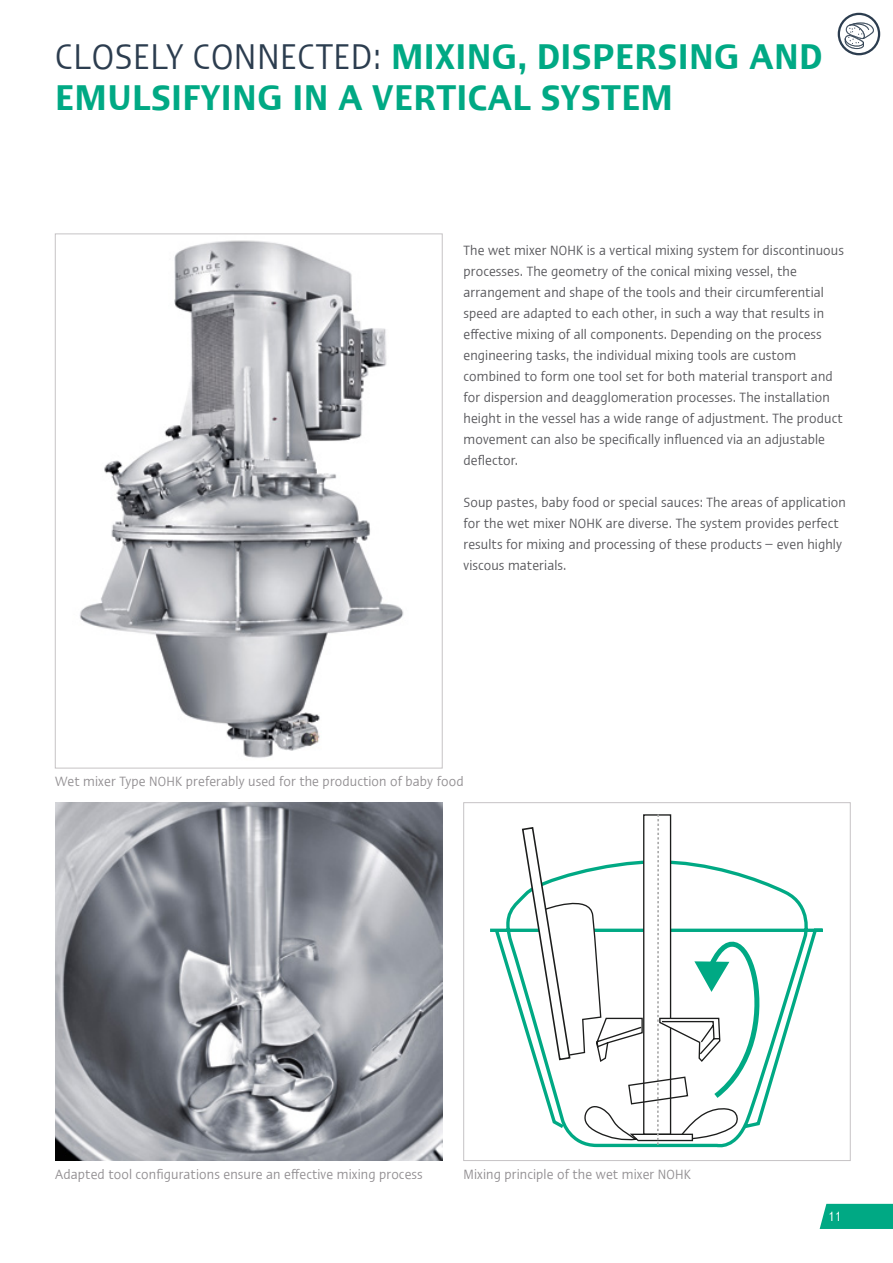
<style>
.page{position:relative;width:893px;height:1263px;background:#fff}
.page>*{position:absolute;margin:0;border:0;box-sizing:border-box;transform-origin:0 0}
.t1{font:600 condensed 36px/40.5px "Ergo Com";letter-spacing:.01em;color:#00a984}
.t2{font:condensed 13.5px/21px "Ergo Com";letter-spacing:.01em;color:#58585c}
.t3{font:condensed 13.5px "Ergo Com";letter-spacing:.01em;color:#939093}
.t4{font:condensed 13.5px "Ergo Com";color:#fff}
.s1{font-weight:400;color:#2c3d4f}
</style>
<div class="page">
<svg style="left:838px;top:13px;width:42px;height:42px"></svg>
<div style="left:820px;top:1204px;width:73px;height:25px;background:#00a984"></div>
<img style="left:79px;top:240px;width:325px;height:518px">
<img style="left:55px;top:803px;width:387px;height:358px">
<div style="left:463px;top:802px;width:387px;height:359px;border:1px solid #c6c3c5"></div>
<svg style="left:490px;top:893px;width:333px;height:255px"></svg>
<svg style="left:492px;top:814px;width:299px;height:331px"></svg>
<h1 class="t1" style="left:55px;top:33px;width:769px"><span class="s1">CLOSELY CONNECTED:</span> MIXING, DISPERSING AND<br>EMULSIFYING IN A VERTICAL SYSTEM</h1>
<p class="t2" style="left:463px;top:239px;width:382px">The wet mixer NOHK is a vertical mixing system for discontinuous processes. The geometry of the conical mixing vessel, the arrangement and shape of the tools and their circumferential speed are adapted to each other, in such a way that results in effective mixing of all components. Depending on the process engineering tasks, the individual mixing tools are custom combined to form one tool set for both material transport and for dispersion and deagglomeration processes. The installation height in the vessel has a wide range of adjustment. The product movement can also be specifically influenced via an adjustable deflector.</p>
<p class="t2" style="left:463px;top:491px;width:384px">Soup pastes, baby food or special sauces: The areas of application for the wet mixer NOHK are diverse. The system provides perfect results for mixing and processing of these products – even highly viscous materials.</p>
<p class="t3" style="left:55px;top:771px;width:410px">Wet mixer Type NOHK preferably used for the production of baby food</p>
<p class="t3" style="left:55px;top:1164px;width:369px">Adapted tool configurations ensure an effective mixing process</p>
<p class="t3" style="left:463px;top:1164px;width:229px">Mixing principle of the wet mixer NOHK</p>
<p class="t4" style="left:828px;top:1207px;width:15px">11</p>
</div>
